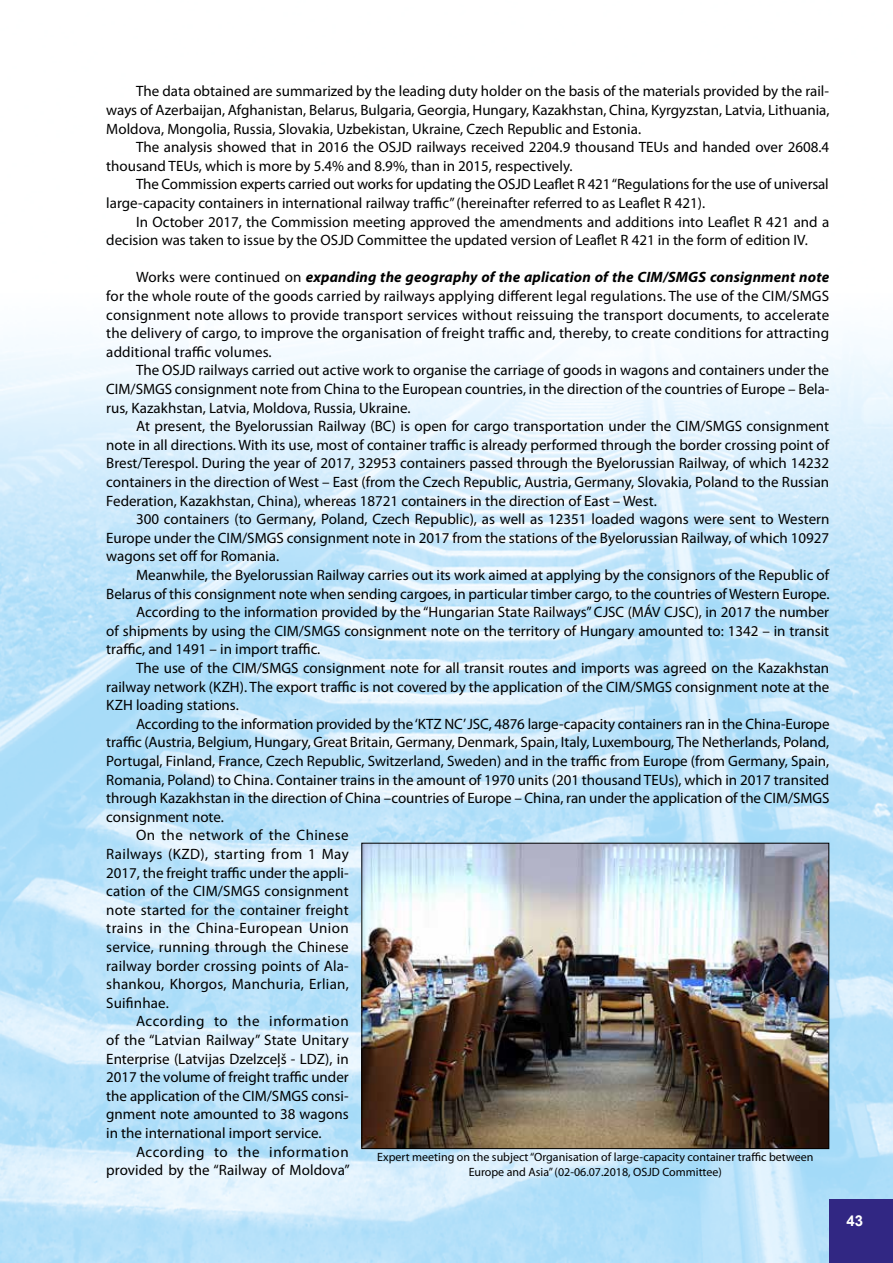
<style>
.page{position:relative;width:893px;height:1263px;background:#fff}
.page>*{position:absolute;margin:0;border:0;box-sizing:border-box;transform-origin:0 0}
.t1{font:15px/18.6px "Myriad Pro";color:#000;text-align:justify}
.t2{font:15px "Myriad Pro";letter-spacing:.025em;color:#000}
.t3{font:15px "Myriad Pro";letter-spacing:.035em;color:#000}
.t4{font:700 15px "Arial";color:#fff}
.t5{font:12px/14.4px "Myriad Pro";color:#000;text-align:center}
.s1{font-weight:700;font-style:italic}
</style>
<div class="page">
<img style="left:0;top:342px;width:893px;height:921px">
<div style="left:829px;top:1199px;width:64px;height:64px;background:#312783"></div>
<img style="left:363px;top:845px;width:464px;height:302px">
<div style="left:361px;top:843px;width:468px;height:306px;border:1px solid #000"></div>
<p class="t1" style="left:106px;top:82px;width:725px;text-indent:30px">The data obtained are summarized by the leading duty holder on the basis of the materials provided by the rail&shy;ways of Azerbaijan, Afghanistan, Belarus, Bulgaria, Georgia, Hungary, Kazakhstan, China, Kyrgyzstan, Latvia, Lithuania, Moldova, Mongolia, Russia, Slovakia, Uzbekistan, Ukraine, Czech Republic and Estonia.</p>
<p class="t1" style="left:106px;top:138px;width:724px;text-indent:30px">The analysis showed that in 2016 the OSJD railways received 2204.9 thousand TEUs and handed over 2608.4 thousand TEUs, which is more by 5.4% and 8.9%, than in 2015, respectively.</p>
<p class="t1" style="left:106px;top:175px;width:724px;text-indent:30px">The Commission experts carried out works for updating the OSJD Leaflet R 421 “Regulations for the use of universal large-capacity containers in international railway traffic” (hereinafter referred to as Leaflet R 421).</p>
<p class="t1" style="left:106px;top:212px;width:724px;text-indent:30px">In October 2017, the Commission meeting approved the amendments and additions into Leaflet R 421 and a decision was taken to issue by the OSJD Committee the updated version of Leaflet R 421 in the form of edition IV.</p>
<p class="t1" style="left:106px;top:268px;width:724px;text-indent:30px">Works were continued on <span class="s1">expanding the geography of the aplication of the CIM/SMGS consignment note </span>for the whole route of the goods carried by railways applying different legal regulations. The use of the CIM/SMGS consignment note allows to provide transport services without reissuing the transport documents, to accelerate the delivery of cargo, to improve the organisation of freight traffic and, thereby, to create conditions for attracting additional traffic volumes.</p>
<p class="t1" style="left:106px;top:361px;width:725px;text-indent:30px">The OSJD railways carried out active work to organise the carriage of goods in wagons and containers under the CIM/SMGS consignment note from China to the European countries, in the direction of the countries of Europe – Bela&shy;rus, Kazakhstan, Latvia, Moldova, Russia, Ukraine.</p>
<p class="t1" style="left:106px;top:417px;width:724px;text-indent:30px">At present, the Byelorussian Railway (BC) is open for cargo transportation under the CIM/SMGS consignment note in all directions. With its use, most of container traffic is already performed through the border crossing point of Brest/Terespol. During the year of 2017, 32953 containers passed through the Byelorussian Railway, of which 14232 containers in the direction of West – East (from the Czech Republic, Austria, Germany, Slovakia, Poland to the Russian Federation, Kazakhstan, China), whereas 18721 containers in the direction of East – West.</p>
<p class="t1" style="left:106px;top:510px;width:725px;text-indent:30px">300 containers (to Germany, Poland, Czech Republic), as well as 12351 loaded wagons were sent to Western Europe under the CIM/SMGS consignment note in 2017 from the stations of the Byelorussian Railway, of which 10927 wagons set off for Romania.</p>
<p class="t1" style="left:136px;top:565px;width:695px">Meanwhile, the Byelorussian Railway carries out its work aimed at applying by the consignors of the Republic of</p>
<p class="t1" style="left:106px;top:584px;width:725px">Belarus of this consignment note when sending cargoes, in particular timber cargo, to the countries of Western Europe.</p>
<p class="t1" style="left:136px;top:603px;width:694px">According to the information provided by the “Hungarian State Railways” CJSC (MÁV CJSC), in 2017 the number</p>
<p class="t1" style="left:106px;top:621px;width:724px">of shipments by using the CIM/SMGS consignment note on the territory of Hungary amounted to: 1342 – in transit</p>
<p class="t1" style="left:106px;top:640px;width:216px">traffic, and 1491 – in import traffic.</p>
<p class="t1" style="left:136px;top:658px;width:695px">The use of the CIM/SMGS consignment note for all transit routes and imports was agreed on the Kazakhstan</p>
<p class="t1" style="left:106px;top:677px;width:724px">railway network (KZH). The export traffic is not covered by the application of the CIM/SMGS consignment note at the</p>
<p class="t1" style="left:106px;top:696px;width:134px">KZH loading stations.</p>
<p class="t1" style="left:136px;top:714px;width:695px">According to the information provided by the ‘KTZ NC’ JSC, 4876 large-capacity containers ran in the China-Europe</p>
<p class="t1" style="left:106px;top:733px;width:724px">traffic (Austria, Belgium, Hungary, Great Britain, Germany, Denmark, Spain, Italy, Luxembourg, The Netherlands, Poland,</p>
<p class="t1" style="left:106px;top:751px;width:724px">Portugal, Finland, France, Czech Republic, Switzerland, Sweden) and in the traffic from Europe (from Germany, Spain,</p>
<p class="t1" style="left:106px;top:770px;width:725px">Romania, Poland) to China. Container trains in the amount of 1970 units (201 thousand TEUs), which in 2017 transited</p>
<p class="t1" style="left:106px;top:789px;width:725px">through Kazakhstan in the direction of China –countries of Europe – China, ran under the application of the CIM/SMGS</p>
<p class="t1" style="left:106px;top:807px;width:119px">consignment note.</p>
<p class="t2" style="left:136px;top:826px;width:214px">On the network of the Chinese</p>
<p class="t2" style="left:106px;top:845px;width:244px">Railways (KZD), starting from 1 May</p>
<p class="t1" style="left:106px;top:863px;width:244px">2017, the freight traffic under the appli-</p>
<p class="t1" style="left:106px;top:882px;width:244px">cation of the CIM/SMGS consignment</p>
<p class="t1" style="left:106px;top:900px;width:244px">note started for the container freight</p>
<p class="t2" style="left:106px;top:919px;width:244px">trains in the China-European Union</p>
<p class="t1" style="left:106px;top:937px;width:244px">service, running through the Chinese</p>
<p class="t1" style="left:106px;top:956px;width:244px">railway border crossing points of Ala-</p>
<p class="t1" style="left:106px;top:975px;width:244px">shankou, Khorgos, Manchuria, Erlian,</p>
<p class="t1" style="left:106px;top:993px;width:64px">Suifinhae.</p>
<p class="t3" style="left:136px;top:1012px;width:214px">According to the information</p>
<p class="t1" style="left:106px;top:1030px;width:244px">of the “Latvian Railway” State Unitary</p>
<p class="t1" style="left:106px;top:1049px;width:244px">Enterprise (Latvijas Dzelzceļš - LDZ), in</p>
<p class="t1" style="left:106px;top:1068px;width:244px">2017 the volume of freight traffic under</p>
<p class="t1" style="left:106px;top:1086px;width:244px">the application of the CIM/SMGS consi-</p>
<p class="t1" style="left:106px;top:1105px;width:244px">gnment note amounted to 38 wagons</p>
<p class="t1" style="left:106px;top:1123px;width:217px">in the international import service.</p>
<p class="t3" style="left:136px;top:1142px;width:214px">According to the information</p>
<p class="t1" style="left:106px;top:1161px;width:245px">provided by the “Railway of Moldova”</p>
<p class="t5" style="left:377px;top:1150px;width:438px">Expert meeting on the subject “Organisation of large-capacity container traffic between<br>Europe and Asia” (02-06.07.2018, OSJD Committee)</p>
<p class="t4" style="left:847px;top:1210px;width:18px">43</p>
</div>
